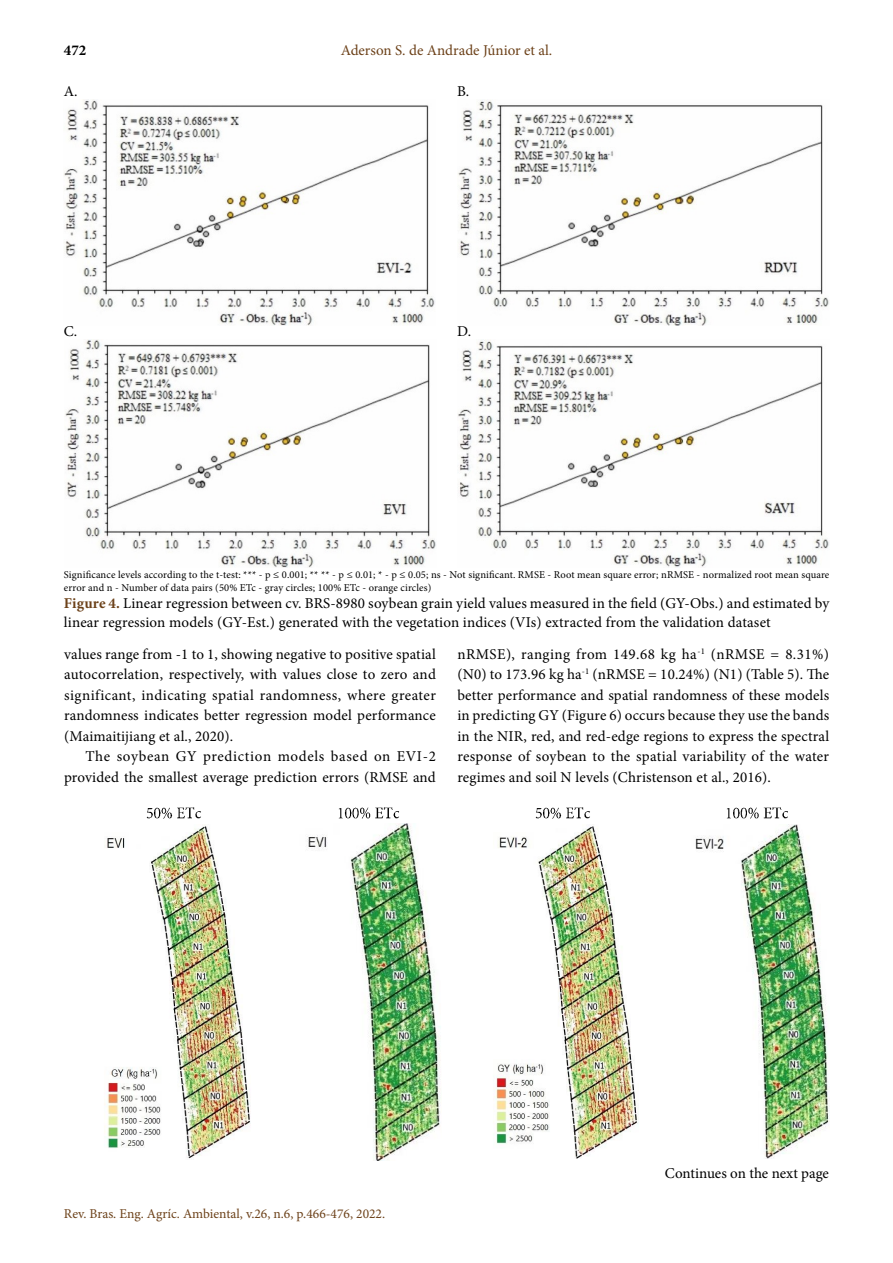
<style>
.page{position:relative;width:893px;height:1263px;background:#fff}
.page>*{position:absolute;margin:0;border:0;box-sizing:border-box;transform-origin:0 0}
.t1{font:15px/20.4px "Minion Pro";letter-spacing:.01em;color:#000;text-align:justify}
.t2{font:15px "Minion Pro";color:#6c4119}
.t3{font:700 15px "Minion Pro";color:#000}
.t4{font:13.5px "Minion Pro";color:#6c4119}
.t5{font:10.5px/12.6px "Minion Pro";letter-spacing:.01em;color:#000}
.s1{font-weight:700;color:#6c4119}
</style>
<div class="page">
<img style="left:64px;top:99px;width:371px;height:226px">
<img style="left:458px;top:100px;width:371px;height:225px">
<img style="left:458px;top:340px;width:371px;height:227px">
<img style="left:65px;top:339px;width:371px;height:228px">
<img style="left:147px;top:807px;width:54px;height:12px">
<img style="left:338px;top:807px;width:61px;height:12px">
<img style="left:535px;top:807px;width:55px;height:12px">
<img style="left:726px;top:807px;width:62px;height:12px">
<img style="left:104px;top:826px;width:146px;height:333px">
<img style="left:307px;top:823px;width:134px;height:337px">
<img style="left:493px;top:826px;width:146px;height:333px">
<img style="left:695px;top:825px;width:134px;height:334px">
<p class="t3" style="left:64px;top:40px;width:24px">472</p>
<p class="t2" style="left:341px;top:40px;width:213px">Aderson S. de Andrade Júnior et al.</p>
<p class="t1" style="left:64px;top:81px;width:15px">A.</p>
<p class="t1" style="left:457px;top:81px;width:13px">B.</p>
<p class="t1" style="left:64px;top:321px;width:15px">C.</p>
<p class="t1" style="left:457px;top:321px;width:15px">D.</p>
<p class="t5" style="left:64px;top:568px;width:767px">Significance levels according to the t-test: *** - p ≤ 0.001; ** ** - p ≤ 0.01; * - p ≤ 0.05; ns - Not significant. RMSE - Root mean square error; nRMSE - normalized root mean square error and n - Number of data pairs (50% ETc - gray circles; 100% ETc - orange circles)</p>
<p class="t1" style="left:64px;top:594px;width:767px;line-height:18.8px"><span class="s1">Figure 4.</span> Linear regression between cv. BRS-8980 soybean grain yield values measured in the field (GY-Obs.) and estimated by linear regression models (GY-Est.) generated with the vegetation indices (VIs) extracted from the validation dataset</p>
<p class="t1" style="left:64px;top:644px;width:373px">values range from -1 to 1, showing negative to positive spatial autocorrelation, respectively, with values close to zero and significant, indicating spatial randomness, where greater randomness indicates better regression model performance (Maimaitijiang et al., 2020).</p>
<p class="t1" style="left:64px;top:746px;width:373px;text-align:right">The soybean GY prediction models based on EVI-2 provided the smallest average prediction errors (RMSE and</p>
<p class="t1" style="left:457px;top:644px;width:373px">nRMSE), ranging from 149.68 kg ha<sup>-1</sup> (nRMSE = 8.31%) (N0) to 173.96 kg ha<sup>-1</sup> (nRMSE = 10.24%) (N1) (Table 5). The better performance and spatial randomness of these models in predicting GY (Figure 6) occurs because they use the bands in the NIR, red, and red-edge regions to express the spectral response of soybean to the spatial variability of the water regimes and soil N levels (Christenson et al., 2016).</p>
<p class="t4" style="left:64px;top:1204px;width:323px">Rev. Bras. Eng. Agríc. Ambiental, v.26, n.6, p.466-476, 2022.</p>
<p class="t1" style="left:665px;top:1163px;width:166px">Continues on the next page</p>
</div>
